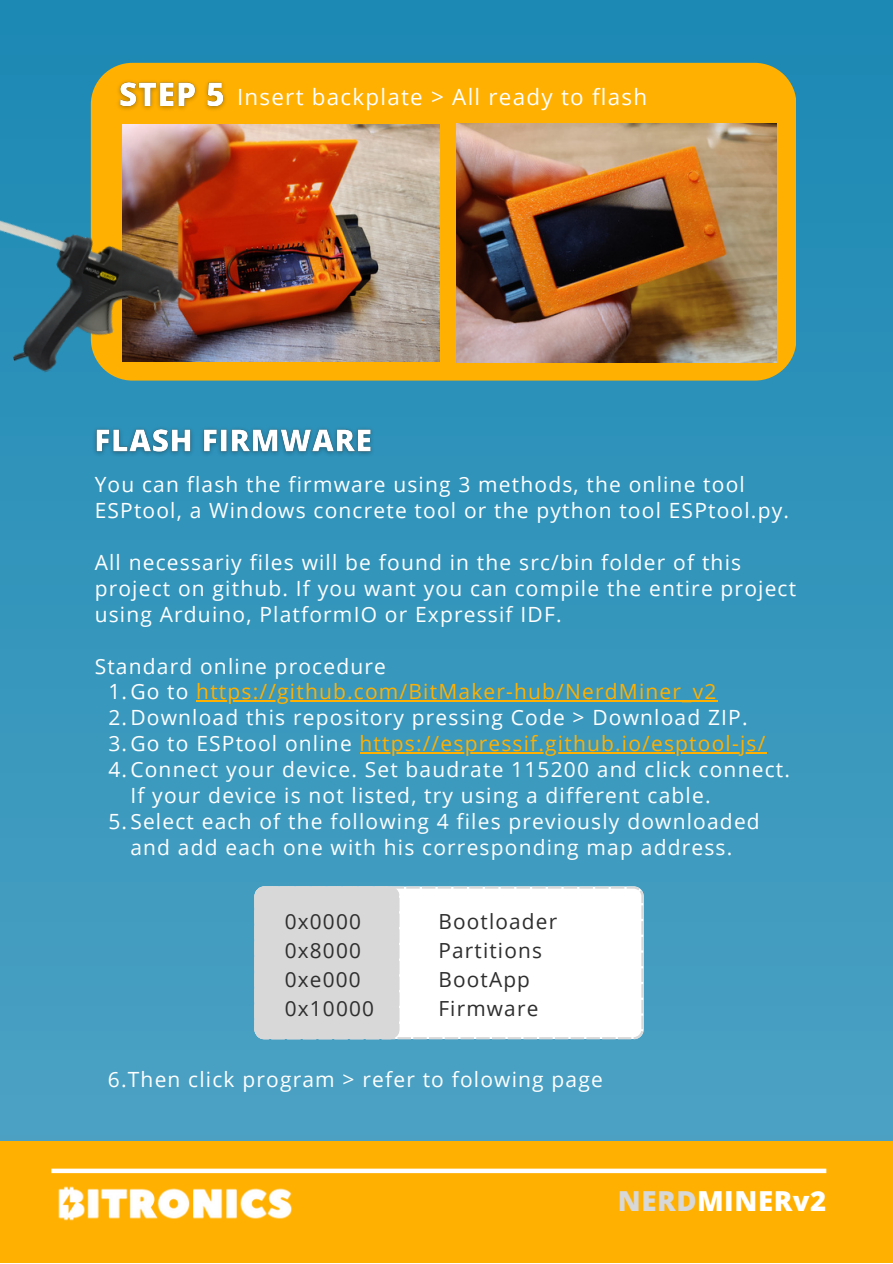
<style>
.page{position:relative;width:893px;height:1264px;background:#fff}
.page>*{position:absolute;margin:0;border:0;box-sizing:border-box;transform-origin:0 0}
.t1{font:800 27.6px "Open Sans";letter-spacing:.02em;color:#fff}
.t2{font:22.35px "Open Sans";letter-spacing:.055em;color:#fff}
.t3{font:21px/25.8px "Open Sans";letter-spacing:.055em;color:#fff}
.t4{font:21px "Open Sans";letter-spacing:.055em;color:#ffb000}
.t5{font:20.85px "Open Sans";letter-spacing:.055em;color:#2f2e2e}
.s1{color:#fff}
.s2{color:#d8d8d8}
</style>
<div class="page">
<div style="left:0;top:0;width:892px;height:1262px;background:linear-gradient(to bottom,#1c89b3,#50a4c5)"></div>
<div style="left:0;top:1141px;width:892px;height:121px;background:#ffb000"></div>
<img style="left:58px;top:1186px;width:234px;height:35px">
<div style="left:51px;top:1168px;width:775px;height:5px;background:#fff"></div>
<div style="left:91px;top:63px;width:705px;height:317px;background:#ffb000"></div>
<img style="left:457px;top:123px;width:319px;height:240px">
<img style="left:122px;top:124px;width:317px;height:237px">
<img style="left:0;top:155px;width:219px;height:225px">
<hr style="left:196px;top:700px;width:521px;height:1px;background:#ffb000">
<hr style="left:359px;top:752px;width:407px;height:1px;background:#ffb000">
<img style="left:111px;top:65px;width:124px;height:61px">
<img style="left:86px;top:412px;width:294px;height:58px">
<svg style="left:399px;top:886px;width:244px;height:153px"></svg>
<div style="left:254px;top:886px;width:145px;height:153px;background:#d8d8d8"></div>
<p class="t2" style="left:237px;top:81px;width:411px">Insert backplate &gt; All ready to flash</p>
<p class="t3" style="left:95px;top:471px;width:695px">You can flash the firmware using 3 methods, the online tool<br>ESPtool, a Windows concrete tool or the python tool ESPtool.py.</p>
<p class="t3" style="left:95px;top:549px;width:703px">All necessariy files will be found in the src/bin folder of this project on github. If you want you can compile the entire project using Arduino, PlatformIO or Expressif IDF.</p>
<p class="t3" style="left:95px;top:652px;width:293px">Standard online procedure</p>
<p class="t4" style="left:108px;top:677px;width:609px"><span class="s1">1.Go to</span> https://github.com/BitMaker-hub/NerdMiner_v2</p>
<p class="t3" style="left:108px;top:704px;width:640px">2.Download this repository pressing Code &gt; Download ZIP.</p>
<p class="t4" style="left:108px;top:728px;width:658px"><span class="s1">3.Go to ESPtool online</span> https://espressif.github.io/esptool-js/</p>
<p class="t3" style="left:130px;top:756px;width:661px;text-indent:-22px">4.Connect your device. Set baudrate 115200 and click connect.<br>If your device is not listed, try using a different cable.</p>
<p class="t3" style="left:108px;top:807px;width:653px;text-align:center">5.Select each of the following 4 files previously downloaded and add each one with his corresponding map address.</p>
<p class="t5" style="left:285px;top:906px;width:78px">0x0000</p>
<p class="t5" style="left:285px;top:935px;width:78px">0x8000</p>
<p class="t5" style="left:285px;top:964px;width:77px">0xe000</p>
<p class="t5" style="left:285px;top:993px;width:91px">0x10000</p>
<p class="t5" style="left:438px;top:906px;width:120px">Bootloader</p>
<p class="t5" style="left:438px;top:935px;width:105px">Partitions</p>
<p class="t5" style="left:438px;top:964px;width:93px">BootApp</p>
<p class="t5" style="left:438px;top:993px;width:101px">Firmware</p>
<p class="t3" style="left:108px;top:1066px;width:496px">6.Then click program &gt; refer to folowing page</p>
<p class="t1" style="left:618px;top:1181px;width:210px"><span class="s2">NERD</span>MINERv2</p>
</div>
